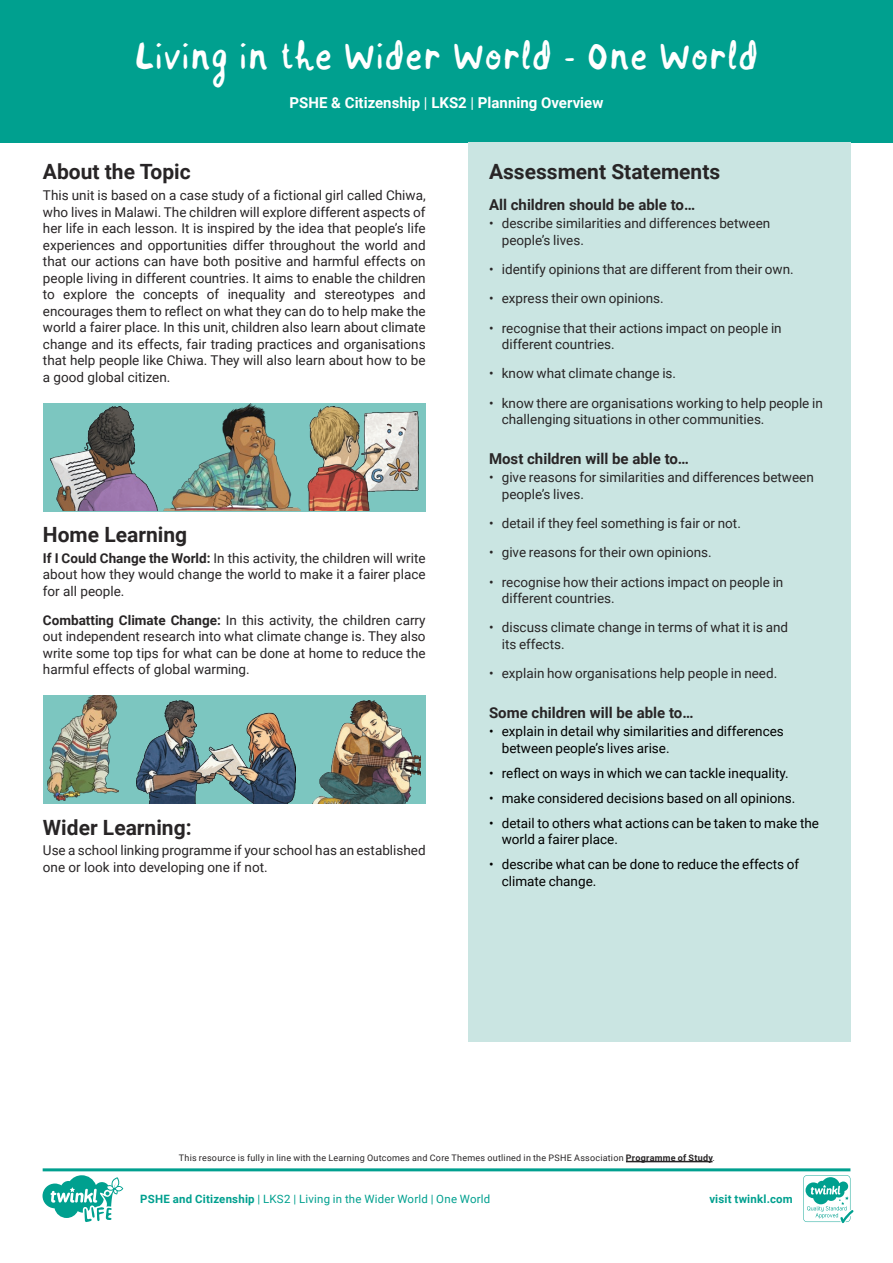
<style>
.page{position:relative;width:893px;height:1263px;background:#fff}
.page>*{position:absolute;margin:0;border:0;box-sizing:border-box;transform-origin:0 0}
.Heading_1{font:42px "Handwritten Font";letter-spacing:-.01em;color:#fff}
.Heading_3{font:700 21px "Roboto";color:#282526}
.Heading_4{font:700 15px "Roboto";color:#282526}
.Heading_4-2{font:700 15px "Roboto";color:#fff}
.Adult_Body_Copy{font:13.5px/16.5px "Roboto";color:#282526}
.t1{font:13.5px/16.5px "Roboto";color:#000}
.t2{font:11.4px "Roboto";letter-spacing:.02em;color:#00a08f}
.t3{font:700 11.4px "Roboto";letter-spacing:.02em;color:#00a08f}
.t4{font:9px "Roboto";letter-spacing:.025em;color:#282526}
.s1{font-weight:400}
.s2{font-weight:700}
</style>
<div class="page">
<div style="left:0;top:0;width:893px;height:142px;background:#00a08f"></div>
<div style="left:468px;top:142px;width:382px;height:900px;background:#cae5e2"></div>
<div style="left:43px;top:403px;width:383px;height:108px;background:#7cc6c0"></div>
<img style="left:307px;top:407px;width:111px;height:104px">
<img style="left:163px;top:403px;width:137px;height:108px">
<img style="left:50px;top:407px;width:108px;height:104px">
<div style="left:43px;top:696px;width:383px;height:108px;background:#7cc6c0"></div>
<img style="left:136px;top:701px;width:159px;height:103px">
<img style="left:312px;top:701px;width:109px;height:103px">
<img style="left:48px;top:696px;width:71px;height:104px">
<hr style="left:626px;top:1161px;width:87px;height:1px;background:#282526">
<svg style="left:43px;top:1168px;width:810px;height:55px"></svg>
<p class="Heading_1" style="left:134px;top:29px;width:626px">Living in the Wider World - One World</p>
<p class="Heading_4-2" style="left:290px;top:92px;width:315px">PSHE &amp; Citizenship <span class="s1">|</span> LKS2 <span class="s1">|</span> Planning Overview</p>
<p class="Heading_3" style="left:43px;top:157px;width:149px">About the Topic</p>
<p class="Adult_Body_Copy" style="left:43px;top:186px;width:384px;text-align:justify">This unit is based on a case study of a fictional girl called Chiwa, who lives in Malawi. The children will explore different aspects of her life in each lesson. It is inspired by the idea that people’s life experiences and opportunities differ throughout the world and that our actions can have both positive and harmful effects on people living in different countries. It aims to enable the children to explore the concepts of inequality and stereotypes and encourages them to reflect on what they can do to help make the world a fairer place. In this unit, children also learn about climate change and its effects, fair trading practices and organisations that help people like Chiwa. They will also learn about how to be a good global citizen.</p>
<p class="Heading_3" style="left:43px;top:520px;width:146px">Home Learning</p>
<p class="Adult_Body_Copy" style="left:43px;top:549px;width:384px;text-align:justify"><span class="s2">If I Could Change the World:</span> In this activity, the children will write about how they would change the world to make it a fairer place for all people.</p>
<p class="Adult_Body_Copy" style="left:43px;top:611px;width:384px;text-align:justify"><span class="s2">Combatting Climate Change:</span> In this activity, the children carry out independent research into what climate change is. They also write some top tips for what can be done at home to reduce the harmful effects of global warming.</p>
<p class="Heading_3" style="left:43px;top:812px;width:150px">Wider Learning:</p>
<p class="Adult_Body_Copy" style="left:43px;top:842px;width:384px">Use a school linking programme if your school has an established one or look into developing one if not.</p>
<p class="Heading_3" style="left:489px;top:156px;width:233px">Assessment Statements</p>
<p class="Heading_4" style="left:489px;top:194px;width:208px">All children should be able to…</p>
<p class="Adult_Body_Copy" style="left:502px;top:215px;width:270px;text-indent:-13px">• describe similarities and differences between people’s lives.</p>
<p class="Adult_Body_Copy" style="left:489px;top:260px;width:306px">• identify opinions that are different from their own.</p>
<p class="Adult_Body_Copy" style="left:489px;top:290px;width:176px">• express their own opinions.</p>
<p class="Adult_Body_Copy" style="left:502px;top:319px;width:281px;text-indent:-13px">• recognise that their actions impact on people in different countries.</p>
<p class="Adult_Body_Copy" style="left:489px;top:365px;width:189px">• know what climate change is.</p>
<p class="Adult_Body_Copy" style="left:502px;top:394px;width:323px;text-indent:-13px">• know there are organisations working to help people in challenging situations in other communities.</p>
<p class="Heading_4" style="left:489px;top:448px;width:202px">Most children will be able to…</p>
<p class="Adult_Body_Copy" style="left:502px;top:469px;width:313px;text-indent:-13px">• give reasons for similarities and differences between people’s lives.</p>
<p class="Adult_Body_Copy" style="left:489px;top:514px;width:253px">• detail if they feel something is fair or not.</p>
<p class="Adult_Body_Copy" style="left:489px;top:544px;width:224px">• give reasons for their own opinions.</p>
<p class="Adult_Body_Copy" style="left:502px;top:573px;width:283px;text-indent:-13px">• recognise how their actions impact on people in different countries.</p>
<p class="Adult_Body_Copy" style="left:502px;top:619px;width:288px;text-indent:-13px">• discuss climate change in terms of what it is and its effects.</p>
<p class="Adult_Body_Copy" style="left:489px;top:664px;width:290px">• explain how organisations help people in need.</p>
<p class="Heading_4" style="left:489px;top:702px;width:206px">Some children will be able to…</p>
<p class="t1" style="left:502px;top:723px;width:284px;text-indent:-13px">• explain in detail why similarities and differences between people’s lives arise.</p>
<p class="t1" style="left:489px;top:764px;width:301px">• reflect on ways in which we can tackle inequality.</p>
<p class="t1" style="left:489px;top:789px;width:308px">• make considered decisions based on all opinions.</p>
<p class="t1" style="left:502px;top:814px;width:319px;text-indent:-13px">• detail to others what actions can be taken to make the world a fairer place.</p>
<p class="t1" style="left:502px;top:856px;width:299px;text-indent:-13px">• describe what can be done to reduce the effects of climate change.</p>
<p class="t4" style="left:179px;top:1151px;width:538px">This resource is fully in line with the Learning Outcomes and Core Themes outlined in the PSHE Association <span class="s2">Programme of Study</span>.</p>
<p class="t3" style="left:709px;top:1191px;width:85px">visit twinkl.com</p>
<p class="t2" style="left:140px;top:1191px;width:351px"><span class="s2">PSHE and Citizenship</span> | LKS2 | Living in the Wider World | One World</p>
</div>
